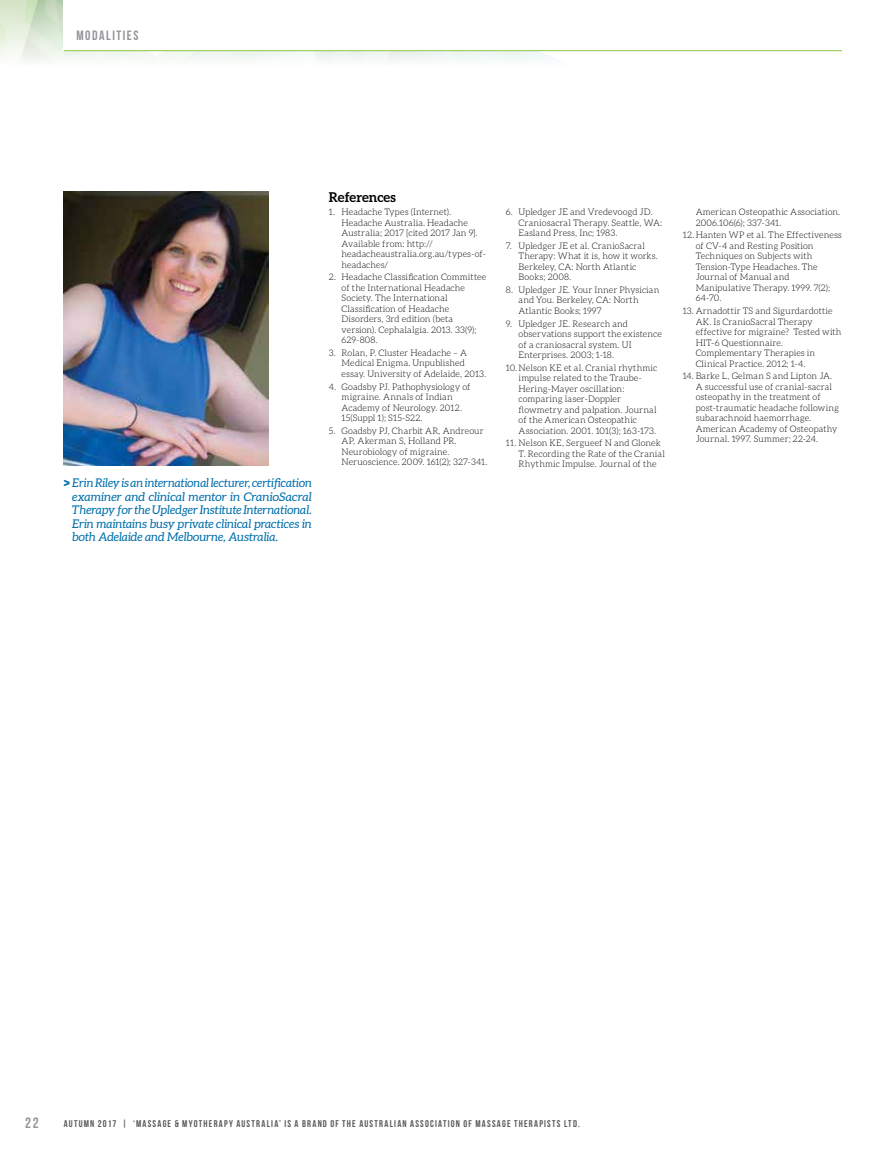
<style>
.page{position:relative;width:893px;height:1149px;background:#fff}
.page>*{position:absolute;margin:0;border:0;box-sizing:border-box;transform-origin:0 0}
.t1{font:15px "Bebas Neue";color:#939598}
.t2{font:700 13.5px "Aleo";color:#000}
.t3{font:13.5px "Bebas Neue";letter-spacing:.115em;color:#939598}
.t4{font:italic 12px/13.5px "Aleo";letter-spacing:-.005em;color:#006fac;text-align:justify}
.t5{font:9.75px "Bebas Neue";letter-spacing:.125em;color:#58595b}
.t6{font:300 9px/10.5px "Aleo";letter-spacing:.015em;color:#000}
.s1{font-family:"Montserrat";font-weight:900;font-style:normal}
</style>
<div class="page">
<svg style="left:0;top:0;width:578px;height:60px"></svg>
<div style="left:64px;top:0;width:829px;height:51px;background:#fff"></div>
<hr style="left:64px;top:50px;width:778px;height:1px;background:#8dc63f">
<img style="left:64px;top:191px;width:205px;height:274px">
<h2 class="t3" style="left:77px;top:28px;width:63px">MODALITIES</h2>
<p class="t4" style="left:72px;top:476px;width:241px;text-indent:-9px"><span class="s1">&gt;</span> Erin Riley is an international lecturer, certification examiner and clinical mentor in CranioSacral Therapy for the Upledger Institute International.<br>Erin maintains busy private clinical practices in both Adelaide and Melbourne, Australia.</p>
<h2 class="t2" style="left:329px;top:190px;width:69px">References</h2>
<p class="t6" style="left:342px;top:206px;width:146px;text-indent:-13px">1. Headache Types (Internet).<br>Headache Australia. Headache<br>Australia; 2017 [cited 2017 Jan 9].<br>Available from: http:// headacheaustralia.org.au/types-of&shy;headaches/</p>
<p class="t6" style="left:342px;top:272px;width:146px;text-indent:-13px">2. Headache Classification Committee of the International Headache<br>Society. The International<br>Classification of Headache<br>Disorders, 3rd edition (beta version). Cephalalgia. 2013. 33(9);<br>629-808.</p>
<p class="t6" style="left:342px;top:347px;width:146px;text-indent:-13px">3. Rolan, P. Cluster Headache – A<br>Medical Enigma. Unpublished essay. University of Adelaide, 2013.</p>
<p class="t6" style="left:342px;top:381px;width:131px;text-indent:-13px">4. Goadsby PJ. Pathophysiology of migraine. Annals of Indian<br>Academy of Neurology. 2012.<br>15(Suppl 1); S15-S22.</p>
<p class="t6" style="left:342px;top:425px;width:147px;text-indent:-13px">5. Goadsby PJ, Charbit AR, Andreour<br>AP, Akerman S, Holland PR.<br>Neurobiology of migraine.<br>Neruoscience. 2009. 161(2); 327-341.</p>
<p class="t6" style="left:519px;top:206px;width:145px;text-indent:-13px">6. Upledger JE and Vredevoogd JD.<br>Craniosacral Therapy. Seattle, WA:<br>Easland Press, Inc; 1983.</p>
<p class="t6" style="left:519px;top:240px;width:141px;text-indent:-13px">7. Upledger JE et al. CranioSacral<br>Therapy: What it is, how it works.<br>Berkeley, CA: North Atlantic<br>Books; 2008.</p>
<p class="t6" style="left:519px;top:284px;width:142px;text-indent:-13px">8. Upledger JE. Your Inner Physician and You. Berkeley, CA: North<br>Atlantic Books; 1997</p>
<p class="t6" style="left:519px;top:318px;width:145px;text-indent:-13px">9. Upledger JE. Research and observations support the existence of a craniosacral system. UI<br>Enterprises. 2003; 1-18.</p>
<p class="t6" style="left:519px;top:362px;width:140px;text-indent:-13px">10.Nelson KE et al. Cranial rhythmic impulse related to the Traube-<br>Hering-Mayer oscillation: comparing laser-Doppler flowmetry and palpation. Journal of the American Osteopathic<br>Association. 2001. 101(3); 163-173.</p>
<p class="t6" style="left:519px;top:438px;width:148px;text-indent:-13px">11. Nelson KE, Sergueef N and Glonek<br>T. Recording the Rate of the Cranial<br>Rhythmic Impulse. Journal of the</p>
<p class="t6" style="left:696px;top:207px;width:146px">American Osteopathic Association.<br>2006.106(6); 337-341.</p>
<p class="t6" style="left:696px;top:230px;width:148px;text-indent:-13px">12.Hanten WP et al. The Effectiveness of CV-4 and Resting Position<br>Techniques on Subjects with<br>Tension-Type Headaches. The<br>Journal of Manual and<br>Manipulative Therapy. 1999. 7(2);<br>64-70.</p>
<p class="t6" style="left:696px;top:305px;width:147px;text-indent:-13px">13. Arnadottir TS and Sigurdardottie<br>AK. Is CranioSacral Therapy effective for migraine? Tested with<br>HIT-6 Questionnaire.<br>Complementary Therapies in<br>Clinical Practice. 2012; 1-4.</p>
<p class="t6" style="left:696px;top:370px;width:145px;text-indent:-13px">14. Barke L, Gelman S and Lipton JA.<br>A successful use of cranial-sacral osteopathy in the treatment of post-traumatic headache following subarachnoid haemorrhage.<br>American Academy of Osteopathy<br>Journal. 1997. Summer; 22-24.</p>
<h1 class="t1" style="left:25px;top:1113px;width:15px">22</h1>
<p class="t5" style="left:64px;top:1117px;width:518px">AUTUMN 2017 | ‘MASSAGE &amp; MYOTHERAPY AUSTRALIA’ IS A BRAND OF THE AUSTRALIAN ASSOCIATION OF MASSAGE THERAPISTS LTD.</p>
</div>
